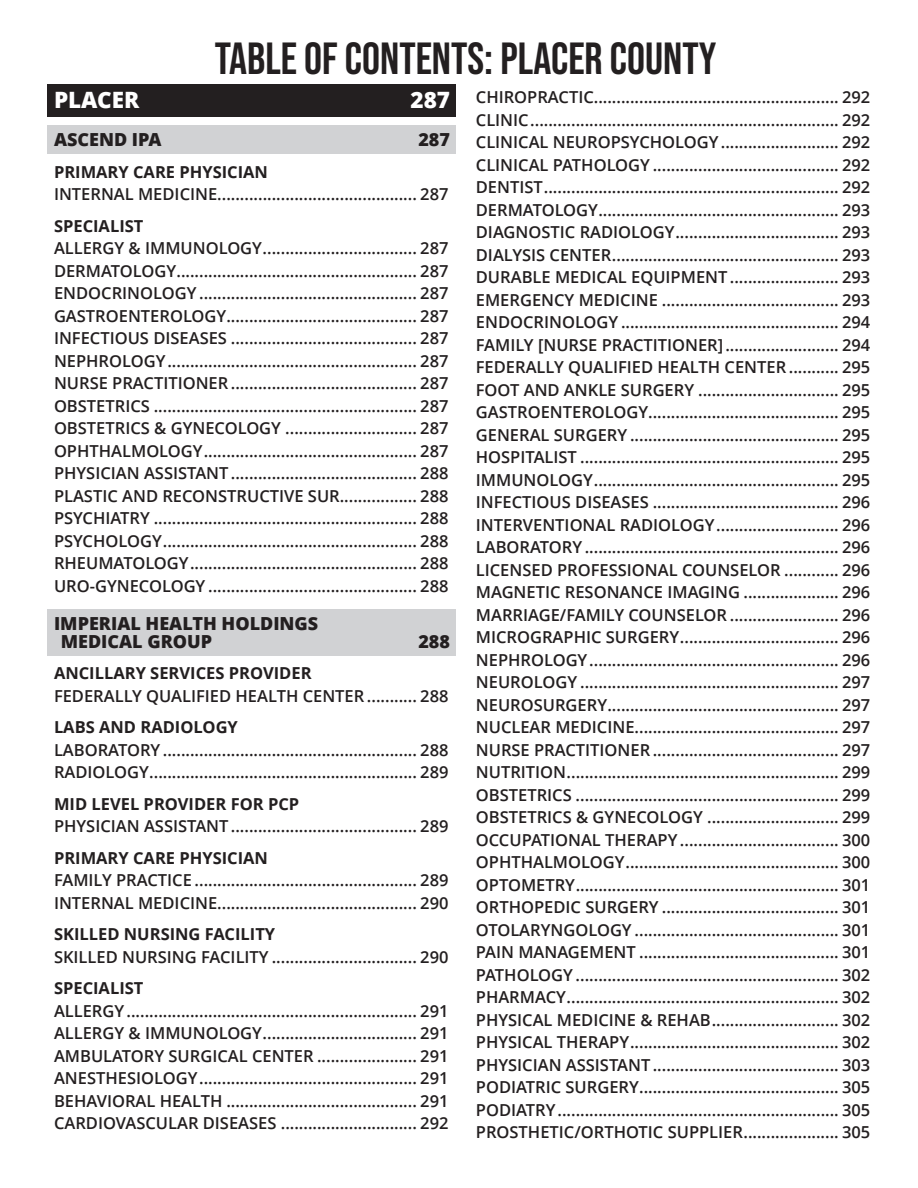
<style>
.page{position:relative;width:918px;height:1188px;background:#fff}
.page>*{position:absolute;margin:0;border:0;box-sizing:border-box;transform-origin:0 0}
.t1{font:700 45px "Bebas Neue Pro";color:#231f20}
.County_TABS_TOC{font:800 22.5px "Open Sans";color:#fff}
.t2{font:800 18px/18px "Open Sans";color:#231f20}
.t3{font:600 16.5px "Open Sans";color:#231f20}
.t4{font:700 16.5px "Open Sans";color:#231f20}
</style>
<div class="page">
<div style="left:47px;top:84px;width:409px;height:33px;background:#231f20"></div>
<div style="left:47px;top:126px;width:409px;height:28px;background:#d1d2d4"></div>
<div style="left:47px;top:609px;width:409px;height:47px;background:#d1d2d4"></div>
<h1 class="t1" style="left:215px;top:32px;width:503px">TABLE OF CONTENTS: PLACER COUNTY</h1>
<p class="County_TABS_TOC" style="left:54px;top:83px;width:87px">PLACER</p>
<p class="County_TABS_TOC" style="left:411px;top:83px;width:41px">287</p>
<p class="t2" style="left:54px;top:130px;width:109px">ASCEND IPA</p>
<p class="t2" style="left:418px;top:130px;width:33px">287</p>
<p class="t4" style="left:54px;top:160px;width:216px">PRIMARY CARE PHYSICIAN</p>
<p class="t3" style="left:54px;top:183px;width:396px">INTERNAL MEDICINE............................................ 287</p>
<p class="t4" style="left:54px;top:214px;width:91px">SPECIALIST</p>
<p class="t3" style="left:54px;top:237px;width:396px">ALLERGY &amp; IMMUNOLOGY.................................. 287</p>
<p class="t3" style="left:54px;top:259px;width:396px">DERMATOLOGY..................................................... 287</p>
<p class="t3" style="left:54px;top:282px;width:396px">ENDOCRINOLOGY ................................................ 287</p>
<p class="t3" style="left:54px;top:304px;width:396px">GASTROENTEROLOGY.......................................... 287</p>
<p class="t3" style="left:54px;top:327px;width:396px">INFECTIOUS DISEASES ......................................... 287</p>
<p class="t3" style="left:54px;top:349px;width:396px">NEPHROLOGY....................................................... 287</p>
<p class="t3" style="left:54px;top:372px;width:396px">NURSE PRACTITIONER......................................... 287</p>
<p class="t3" style="left:54px;top:394px;width:396px">OBSTETRICS .......................................................... 287</p>
<p class="t3" style="left:54px;top:417px;width:396px">OBSTETRICS &amp; GYNECOLOGY ............................. 287</p>
<p class="t3" style="left:54px;top:439px;width:396px">OPHTHALMOLOGY............................................... 287</p>
<p class="t3" style="left:54px;top:462px;width:396px">PHYSICIAN ASSISTANT ......................................... 288</p>
<p class="t3" style="left:54px;top:484px;width:396px">PLASTIC AND RECONSTRUCTIVE SUR................. 288</p>
<p class="t3" style="left:54px;top:507px;width:396px">PSYCHIATRY .......................................................... 288</p>
<p class="t3" style="left:54px;top:529px;width:396px">PSYCHOLOGY........................................................ 288</p>
<p class="t3" style="left:54px;top:552px;width:396px">RHEUMATOLOGY.................................................. 288</p>
<p class="t3" style="left:54px;top:574px;width:396px">URO-GYNECOLOGY .............................................. 288</p>
<p class="t2" style="left:61px;top:613px;width:259px;text-indent:-7px">IMPERIAL HEALTH HOLDINGS<br>MEDICAL GROUP</p>
<p class="t2" style="left:418px;top:631px;width:33px">288</p>
<p class="t4" style="left:54px;top:662px;width:259px">ANCILLARY SERVICES PROVIDER</p>
<p class="t3" style="left:54px;top:685px;width:396px">FEDERALLY QUALIFIED HEALTH CENTER ........... 288</p>
<p class="t4" style="left:54px;top:716px;width:185px">LABS AND RADIOLOGY</p>
<p class="t3" style="left:54px;top:739px;width:396px">LABORATORY ........................................................ 288</p>
<p class="t3" style="left:54px;top:761px;width:396px">RADIOLOGY........................................................... 289</p>
<p class="t4" style="left:54px;top:792px;width:247px">MID LEVEL PROVIDER FOR PCP</p>
<p class="t3" style="left:54px;top:815px;width:396px">PHYSICIAN ASSISTANT ......................................... 289</p>
<p class="t4" style="left:54px;top:846px;width:216px">PRIMARY CARE PHYSICIAN</p>
<p class="t3" style="left:54px;top:869px;width:396px">FAMILY PRACTICE ................................................. 289</p>
<p class="t3" style="left:54px;top:892px;width:396px">INTERNAL MEDICINE............................................ 290</p>
<p class="t4" style="left:54px;top:923px;width:223px">SKILLED NURSING FACILITY</p>
<p class="t3" style="left:54px;top:946px;width:396px">SKILLED NURSING FACILITY ................................ 290</p>
<p class="t4" style="left:54px;top:977px;width:91px">SPECIALIST</p>
<p class="t3" style="left:54px;top:1000px;width:396px">ALLERGY................................................................ 291</p>
<p class="t3" style="left:54px;top:1022px;width:396px">ALLERGY &amp; IMMUNOLOGY.................................. 291</p>
<p class="t3" style="left:54px;top:1045px;width:396px">AMBULATORY SURGICAL CENTER ...................... 291</p>
<p class="t3" style="left:54px;top:1067px;width:396px">ANESTHESIOLOGY................................................ 291</p>
<p class="t3" style="left:54px;top:1090px;width:396px">BEHAVIORAL HEALTH .......................................... 291</p>
<p class="t3" style="left:54px;top:1112px;width:396px">CARDIOVASCULAR DISEASES .............................. 292</p>
<p class="t3" style="left:476px;top:86px;width:396px">CHIROPRACTIC...................................................... 292</p>
<p class="t3" style="left:476px;top:109px;width:396px">CLINIC.................................................................... 292</p>
<p class="t3" style="left:476px;top:131px;width:396px">CLINICAL NEUROPSYCHOLOGY.......................... 292</p>
<p class="t3" style="left:476px;top:154px;width:396px">CLINICAL PATHOLOGY ......................................... 292</p>
<p class="t3" style="left:476px;top:176px;width:396px">DENTIST................................................................. 292</p>
<p class="t3" style="left:476px;top:199px;width:396px">DERMATOLOGY..................................................... 293</p>
<p class="t3" style="left:476px;top:221px;width:396px">DIAGNOSTIC RADIOLOGY.................................... 293</p>
<p class="t3" style="left:476px;top:244px;width:396px">DIALYSIS CENTER.................................................. 293</p>
<p class="t3" style="left:476px;top:266px;width:396px">DURABLE MEDICAL EQUIPMENT ........................ 293</p>
<p class="t3" style="left:476px;top:289px;width:396px">EMERGENCY MEDICINE ....................................... 293</p>
<p class="t3" style="left:476px;top:311px;width:396px">ENDOCRINOLOGY ................................................ 294</p>
<p class="t3" style="left:476px;top:334px;width:396px">FAMILY [NURSE PRACTITIONER]......................... 294</p>
<p class="t3" style="left:476px;top:356px;width:396px">FEDERALLY QUALIFIED HEALTH CENTER ........... 295</p>
<p class="t3" style="left:476px;top:379px;width:396px">FOOT AND ANKLE SURGERY ............................... 295</p>
<p class="t3" style="left:476px;top:401px;width:396px">GASTROENTEROLOGY.......................................... 295</p>
<p class="t3" style="left:476px;top:424px;width:396px">GENERAL SURGERY .............................................. 295</p>
<p class="t3" style="left:476px;top:446px;width:396px">HOSPITALIST ......................................................... 295</p>
<p class="t3" style="left:476px;top:469px;width:396px">IMMUNOLOGY...................................................... 295</p>
<p class="t3" style="left:476px;top:491px;width:396px">INFECTIOUS DISEASES ......................................... 296</p>
<p class="t3" style="left:476px;top:514px;width:396px">INTERVENTIONAL RADIOLOGY........................... 296</p>
<p class="t3" style="left:476px;top:536px;width:396px">LABORATORY ........................................................ 296</p>
<p class="t3" style="left:476px;top:559px;width:396px">LICENSED PROFESSIONAL COUNSELOR ............ 296</p>
<p class="t3" style="left:476px;top:581px;width:396px">MAGNETIC RESONANCE IMAGING ..................... 296</p>
<p class="t3" style="left:476px;top:604px;width:396px">MARRIAGE/FAMILY COUNSELOR ........................ 296</p>
<p class="t3" style="left:476px;top:626px;width:396px">MICROGRAPHIC SURGERY................................... 296</p>
<p class="t3" style="left:476px;top:649px;width:396px">NEPHROLOGY....................................................... 296</p>
<p class="t3" style="left:476px;top:671px;width:396px">NEUROLOGY ......................................................... 297</p>
<p class="t3" style="left:476px;top:694px;width:396px">NEUROSURGERY................................................... 297</p>
<p class="t3" style="left:476px;top:716px;width:396px">NUCLEAR MEDICINE............................................. 297</p>
<p class="t3" style="left:476px;top:739px;width:396px">NURSE PRACTITIONER......................................... 297</p>
<p class="t3" style="left:476px;top:761px;width:396px">NUTRITION............................................................ 299</p>
<p class="t3" style="left:476px;top:784px;width:396px">OBSTETRICS .......................................................... 299</p>
<p class="t3" style="left:476px;top:806px;width:396px">OBSTETRICS &amp; GYNECOLOGY ............................. 299</p>
<p class="t3" style="left:476px;top:829px;width:396px">OCCUPATIONAL THERAPY ................................... 300</p>
<p class="t3" style="left:476px;top:851px;width:396px">OPHTHALMOLOGY............................................... 300</p>
<p class="t3" style="left:476px;top:874px;width:396px">OPTOMETRY.......................................................... 301</p>
<p class="t3" style="left:476px;top:896px;width:396px">ORTHOPEDIC SURGERY ....................................... 301</p>
<p class="t3" style="left:476px;top:919px;width:396px">OTOLARYNGOLOGY ............................................. 301</p>
<p class="t3" style="left:476px;top:941px;width:396px">PAIN MANAGEMENT ............................................ 301</p>
<p class="t3" style="left:476px;top:964px;width:396px">PATHOLOGY .......................................................... 302</p>
<p class="t3" style="left:476px;top:986px;width:396px">PHARMACY............................................................ 302</p>
<p class="t3" style="left:476px;top:1009px;width:396px">PHYSICAL MEDICINE &amp; REHAB............................ 302</p>
<p class="t3" style="left:476px;top:1031px;width:396px">PHYSICAL THERAPY.............................................. 302</p>
<p class="t3" style="left:476px;top:1054px;width:396px">PHYSICIAN ASSISTANT ......................................... 303</p>
<p class="t3" style="left:476px;top:1076px;width:396px">PODIATRIC SURGERY............................................ 305</p>
<p class="t3" style="left:476px;top:1099px;width:396px">PODIATRY.............................................................. 305</p>
<p class="t3" style="left:476px;top:1121px;width:396px">PROSTHETIC/ORTHOTIC SUPPLIER..................... 305</p>
</div>
